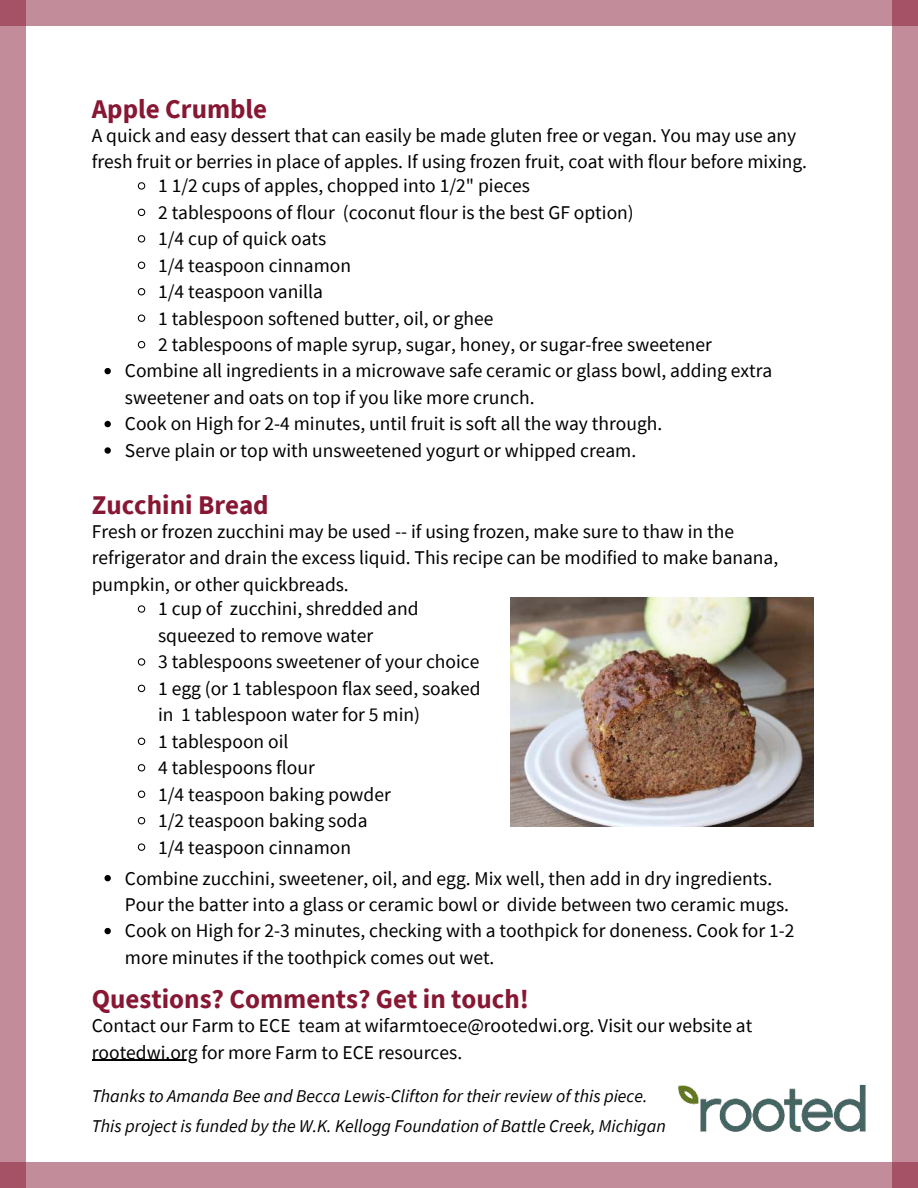
<style>
.page{position:relative;width:918px;height:1188px;background:#fff}
.page>*{position:absolute;margin:0;border:0;box-sizing:border-box;transform-origin:0 0}
.t1{font:700 27px "Source Sans Pro";color:#871733}
.t2{font:19.5px/26.4px "Source Sans Pro";color:#000}
.t3{font:italic 18px "Source Sans Pro";color:#000}
</style>
<div class="page">
<img style="left:678px;top:1084px;width:188px;height:48px">
<div style="left:0;top:0;width:26px;height:1188px;background:#c38c9a"></div>
<div style="left:892px;top:0;width:26px;height:1188px;background:#c38c9a"></div>
<div style="left:0;top:1162px;width:918px;height:26px;background:#c38c9a"></div>
<div style="left:0;top:0;width:918px;height:26px;background:#c38c9a"></div>
<svg style="left:137px;top:182px;width:9px;height:8px"></svg>
<svg style="left:137px;top:208px;width:9px;height:9px"></svg>
<svg style="left:137px;top:235px;width:9px;height:8px"></svg>
<svg style="left:137px;top:261px;width:9px;height:8px"></svg>
<svg style="left:137px;top:288px;width:9px;height:8px"></svg>
<svg style="left:137px;top:314px;width:9px;height:8px"></svg>
<svg style="left:137px;top:341px;width:9px;height:8px"></svg>
<svg style="left:105px;top:368px;width:6px;height:6px"></svg>
<svg style="left:105px;top:421px;width:6px;height:6px"></svg>
<svg style="left:105px;top:447px;width:6px;height:7px"></svg>
<img style="left:511px;top:597px;width:302px;height:230px">
<svg style="left:137px;top:605px;width:9px;height:8px"></svg>
<svg style="left:137px;top:658px;width:9px;height:8px"></svg>
<svg style="left:137px;top:684px;width:9px;height:9px"></svg>
<svg style="left:137px;top:737px;width:9px;height:8px"></svg>
<svg style="left:137px;top:764px;width:9px;height:8px"></svg>
<svg style="left:137px;top:790px;width:9px;height:8px"></svg>
<svg style="left:137px;top:817px;width:9px;height:8px"></svg>
<svg style="left:137px;top:843px;width:9px;height:8px"></svg>
<hr style="left:92px;top:1060px;width:105px;height:1px;background:#000">
<svg style="left:105px;top:875px;width:6px;height:6px"></svg>
<svg style="left:105px;top:928px;width:6px;height:6px"></svg>
<h1 class="t1" style="left:92px;top:91px;width:177px">Apple Crumble</h1>
<p class="t2" style="left:92px;top:122px;width:717px">A quick and easy dessert that can easily be made gluten free or vegan. You may use any fresh fruit or berries in place of apples. If using frozen fruit, coat with flour before mixing.</p>
<p class="t2" style="left:158px;top:172px;width:373px">1 1/2 cups of apples, chopped into 1/2" pieces</p>
<p class="t2" style="left:158px;top:199px;width:477px">2 tablespoons of flour (coconut flour is the best GF option)</p>
<p class="t2" style="left:158px;top:225px;width:170px">1/4 cup of quick oats</p>
<p class="t2" style="left:158px;top:252px;width:194px">1/4 teaspoon cinnamon</p>
<p class="t2" style="left:158px;top:278px;width:166px">1/4 teaspoon vanilla</p>
<p class="t2" style="left:158px;top:305px;width:337px">1 tablespoon softened butter, oil, or ghee</p>
<p class="t2" style="left:158px;top:331px;width:555px">2 tablespoons of maple syrup, sugar, honey, or sugar-free sweetener</p>
<p class="t2" style="left:125px;top:358px;width:649px">Combine all ingredients in a microwave safe ceramic or glass bowl, adding extra</p>
<p class="t2" style="left:125px;top:384px;width:411px">sweetener and oats on top if you like more crunch.</p>
<p class="t2" style="left:125px;top:411px;width:539px">Cook on High for 2-4 minutes, until fruit is soft all the way through.</p>
<p class="t2" style="left:125px;top:437px;width:513px">Serve plain or top with unsweetened yogurt or whipped cream.</p>
<h1 class="t1" style="left:92px;top:487px;width:178px">Zucchini Bread</h1>
<p class="t2" style="left:92px;top:518px;width:688px">Fresh or frozen zucchini may be used -- if using frozen, make sure to thaw in the refrigerator and drain the excess liquid. This recipe can be modified to make banana, pumpkin, or other quickbreads.</p>
<p class="t2" style="left:158px;top:596px;width:324px">1 cup of zucchini, shredded and squeezed to remove water<br>3 tablespoons sweetener of your choice<br>1 egg (or 1 tablespoon flax seed, soaked in 1 tablespoon water for 5 min)<br>1 tablespoon oil<br>4 tablespoons flour<br>1/4 teaspoon baking powder<br>1/2 teaspoon baking soda<br>1/4 teaspoon cinnamon</p>
<p class="t2" style="left:125px;top:865px;width:671px">Combine zucchini, sweetener, oil, and egg. Mix well, then add in dry ingredients.<br>Pour the batter into a glass or ceramic bowl or divide between two ceramic mugs.<br>Cook on High for 2-3 minutes, checking with a toothpick for doneness. Cook for 1-2 more minutes if the toothpick comes out wet.</p>
<h1 class="t1" style="left:92px;top:981px;width:439px">Questions? Comments? Get in touch!</h1>
<p class="t2" style="left:92px;top:1012px;width:662px">Contact our Farm to ECE team at wifarmtoece@rootedwi.org. Visit our website at rootedwi.org for more Farm to ECE resources.</p>
<p class="t3" style="left:92px;top:1084px;width:557px">Thanks to Amanda Bee and Becca Lewis-Clifton for their review of this piece.</p>
<p class="t3" style="left:92px;top:1114px;width:576px">This project is funded by the W.K. Kellogg Foundation of Battle Creek, Michigan</p>
</div>
